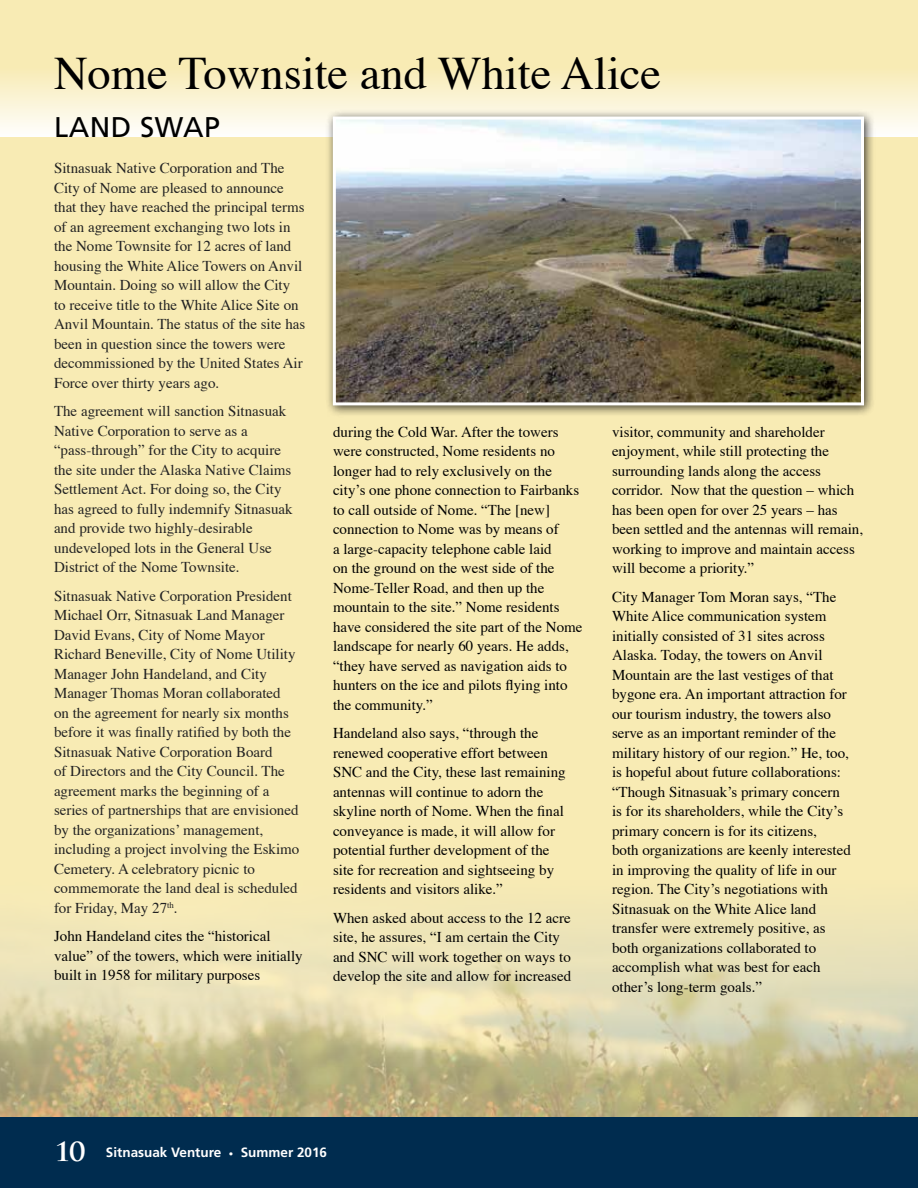
<style>
.page{position:relative;width:918px;height:1188px;background:#fff}
.page>*{position:absolute;margin:0;border:0;box-sizing:border-box;transform-origin:0 0}
.t1{font:46.5px "Times";color:#000}
.t2{font:700 30px "Trajan Pro";color:#fff}
.t3{font:28.5px "Frutiger";letter-spacing:.015em;color:#000}
.t4{font:15px/19.5px "Times";color:#000}
.t5{font:15px/19.5px "Times";color:#222}
.t6{font:700 13.5px "Frutiger";color:#fff}
.s1{font-size:9px}
</style>
<div class="page">
<div style="left:0;top:0;width:918px;height:1134px;background:#f8ebb4"></div>
<div style="left:0;top:67px;width:918px;height:70px;background:linear-gradient(to bottom,#f8ebb4,#fefefc)"></div>
<img style="left:0;top:924px;width:918px;height:194px">
<div style="left:0;top:1118px;width:918px;height:70px;background:#002c4f"></div>
<div style="left:325px;top:109px;width:551px;height:308px;background:#000;opacity:.75"></div>
<img style="left:337px;top:121px;width:523px;height:280px">
<div style="left:333px;top:117px;width:531px;height:288px;border:3px solid #fff"></div>
<h1 class="t1" style="left:54px;top:44px;width:609px">Nome Townsite and White Alice</h1>
<h3 class="t3" style="left:54px;top:110px;width:167px">LAND SWAP</h3>
<p class="t5" style="left:54px;top:159px;width:253px">Sitnasuak Native Corporation and The City of Nome are pleased to announce that they have reached the principal terms of an agreement exchanging two lots in the Nome Townsite for 12 acres of land housing the White Alice Towers on Anvil Mountain. Doing so will allow the City to receive title to the White Alice Site on Anvil Mountain. The status of the site has been in question since the towers were decommissioned by the United States Air Force over thirty years ago.</p>
<p class="t5" style="left:54px;top:402px;width:240px">The agreement will sanction Sitnasuak Native Corporation to serve as a “pass-through” for the City to acquire the site under the Alaska Native Claims Settlement Act. For doing so, the City has agreed to fully indemnify Sitnasuak and provide two highly-desirable undeveloped lots in the General Use District of the Nome Townsite.</p>
<p class="t5" style="left:54px;top:587px;width:247px">Sitnasuak Native Corporation President Michael Orr, Sitnasuak Land Manager David Evans, City of Nome Mayor Richard Beneville, City of Nome Utility Manager John Handeland, and City Manager Thomas Moran collaborated on the agreement for nearly six months before it was finally ratified by both the Sitnasuak Native Corporation Board<br>of Directors and the City Council. The agreement marks the beginning of a series of partnerships that are envisioned by the organizations’ management, including a project involving the Eskimo Cemetery. A celebratory picnic to commemorate the land deal is scheduled for Friday, May 27<sup>th</sup>.</p>
<p class="t4" style="left:54px;top:927px;width:250px">John Handeland cites the “historical value” of the towers, which were initially built in 1958 for military purposes</p>
<p class="t4" style="left:333px;top:423px;width:251px">during the Cold War. After the towers were constructed, Nome residents no longer had to rely exclusively on the city’s one phone connection to Fairbanks to call outside of Nome. “The [new] connection to Nome was by means of<br>a large-capacity telephone cable laid<br>on the ground on the west side of the Nome-Teller Road, and then up the mountain to the site.” Nome residents have considered the site part of the Nome landscape for nearly 60 years. He adds, “they have served as navigation aids to hunters on the ice and pilots flying into the community.”</p>
<p class="t4" style="left:333px;top:725px;width:234px">Handeland also says, “through the renewed cooperative effort between SNC and the City, these last remaining antennas will continue to adorn the skyline north of Nome. When the final conveyance is made, it will allow for potential further development of the site for recreation and sightseeing by residents and visitors alike.”</p>
<p class="t4" style="left:333px;top:909px;width:240px">When asked about access to the 12 acre site, he assures, “I am certain the City and SNC will work together on ways to develop the site and allow for increased</p>
<p class="t4" style="left:612px;top:423px;width:253px">visitor, community and shareholder enjoyment, while still protecting the surrounding lands along the access corridor. Now that the question – which has been open for over 25 years – has been settled and the antennas will remain, working to improve and maintain access will become a priority.”</p>
<p class="t4" style="left:612px;top:588px;width:240px">City Manager Tom Moran says, “The White Alice communication system initially consisted of 31 sites across Alaska. Today, the towers on Anvil Mountain are the last vestiges of that bygone era. An important attraction for our tourism industry, the towers also serve as an important reminder of the military history of our region.” He, too, is hopeful about future collaborations: “Though Sitnasuak’s primary concern is for its shareholders, while the City’s primary concern is for its citizens,<br>both organizations are keenly interested in improving the quality of life in our region. The City’s negotiations with Sitnasuak on the White Alice land transfer were extremely positive, as both organizations collaborated to accomplish what was best for each other’s long-term goals.”</p>
<h2 class="t2" style="left:54px;top:1131px;width:33px">10</h2>
<p class="t6" style="left:106px;top:1144px;width:223px">Sitnasuak Venture <span class="s1">•</span> Summer 2016</p>
</div>
